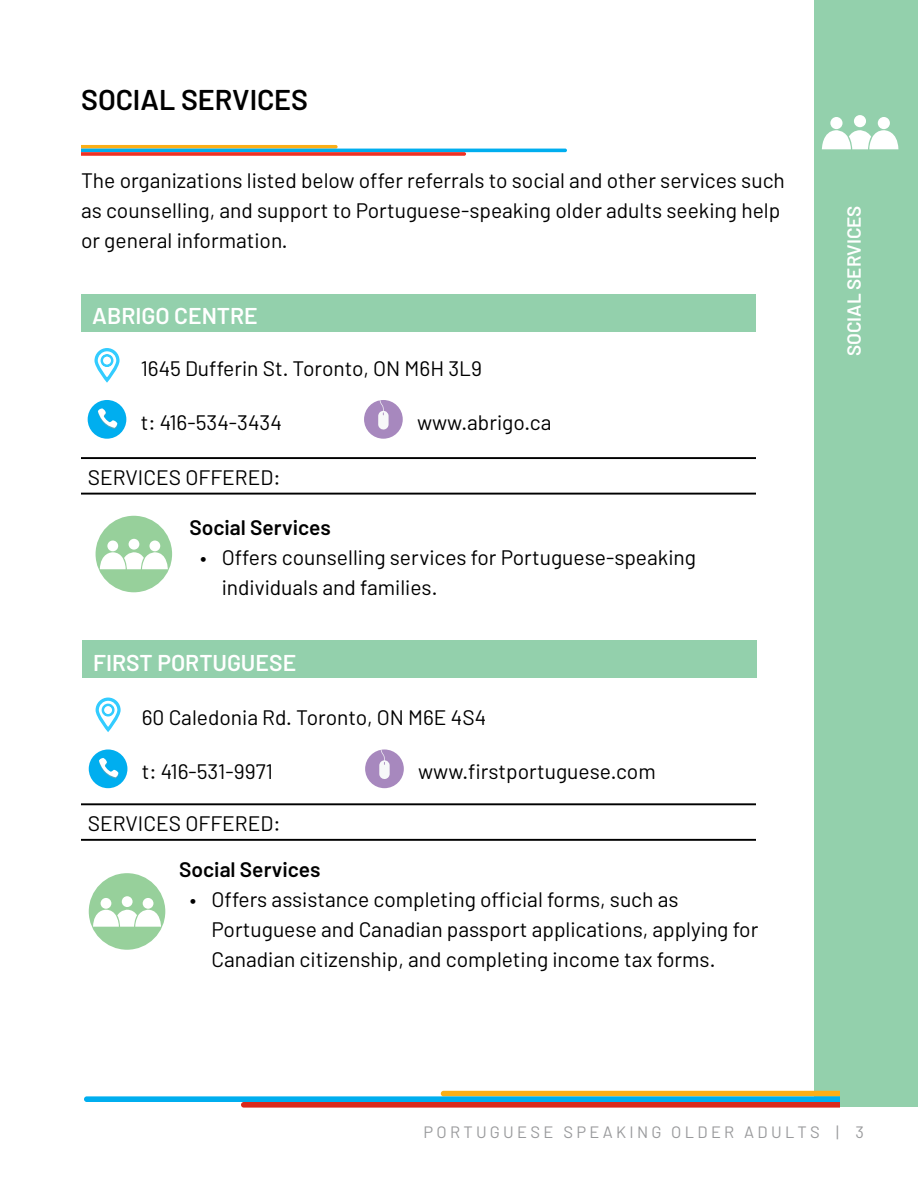
<style>
.page{position:relative;width:918px;height:1188px;background:#fff}
.page>*{position:absolute;margin:0;border:0;box-sizing:border-box;transform-origin:0 0}
.t1{font:600 28.65px "Barlow";letter-spacing:-.005em;color:#000}
.t2{font:600 22.95px "Barlow";color:#fff}
.t3{font:21px/30px "Barlow";color:#000}
.t4{font:600 21px "Barlow";color:#000}
.t5{font:600 19.05px "Barlow";color:#fff}
.t6{font:16.5px "Barlow";letter-spacing:.2em;color:#999a9c}
</style>
<div class="page">
<div style="left:815px;top:0;width:103px;height:1107px;background:#93d0ac"></div>
<div style="left:878px;top:117px;width:12px;height:12px;background:#fff;border-radius:50%"></div>
<div style="left:854px;top:115px;width:12px;height:12px;background:#fff;border-radius:50%"></div>
<div style="left:830px;top:117px;width:13px;height:12px;background:#fff;border-radius:50%"></div>
<svg style="left:822px;top:130px;width:76px;height:19px"></svg>
<svg style="left:84px;top:1091px;width:756px;height:17px"></svg>
<hr style="left:81px;top:803px;width:675px;height:2px;background:#000">
<hr style="left:81px;top:839px;width:675px;height:2px;background:#000">
<hr style="left:81px;top:457px;width:675px;height:2px;background:#000">
<hr style="left:81px;top:493px;width:675px;height:2px;background:#000">
<svg style="left:81px;top:145px;width:486px;height:11px"></svg>
<div style="left:81px;top:294px;width:675px;height:38px;background:#93d0ac"></div>
<svg style="left:94px;top:348px;width:26px;height:35px"></svg>
<div style="left:88px;top:400px;width:38px;height:39px;background:#00aeef;border-radius:50%"></div>
<svg style="left:98px;top:408px;width:19px;height:21px"></svg>
<div style="left:364px;top:400px;width:39px;height:39px;background:#a788be;border-radius:50%"></div>
<svg style="left:378px;top:400px;width:11px;height:30px"></svg>
<div style="left:96px;top:516px;width:76px;height:76px;background:#97d09b;border-radius:50%"></div>
<div style="left:107px;top:541px;width:11px;height:10px;background:#fff;border-radius:50%"></div>
<div style="left:129px;top:539px;width:10px;height:11px;background:#fff;border-radius:50%"></div>
<div style="left:149px;top:541px;width:11px;height:10px;background:#fff;border-radius:50%"></div>
<svg style="left:100px;top:552px;width:68px;height:17px"></svg>
<div style="left:82px;top:640px;width:675px;height:38px;background:#93d0ac"></div>
<svg style="left:95px;top:697px;width:26px;height:35px"></svg>
<div style="left:89px;top:749px;width:38px;height:39px;background:#00aeef;border-radius:50%"></div>
<svg style="left:99px;top:758px;width:19px;height:21px"></svg>
<div style="left:365px;top:749px;width:39px;height:39px;background:#a788be;border-radius:50%"></div>
<svg style="left:379px;top:749px;width:11px;height:30px"></svg>
<div style="left:89px;top:873px;width:76px;height:77px;background:#97d09b;border-radius:50%"></div>
<div style="left:101px;top:898px;width:10px;height:11px;background:#fff;border-radius:50%"></div>
<div style="left:122px;top:896px;width:11px;height:11px;background:#fff;border-radius:50%"></div>
<div style="left:143px;top:898px;width:10px;height:11px;background:#fff;border-radius:50%"></div>
<svg style="left:93px;top:910px;width:68px;height:17px"></svg>
<h2 class="t1" style="left:81px;top:82px;width:229px">SOCIAL SERVICES</h2>
<p class="t3" style="left:81px;top:164px;width:705px">The organizations listed below offer referrals to social and other services such as counselling, and support to Portuguese-speaking older adults seeking help or general information.</p>
<p class="t2" style="left:92px;top:302px;width:167px">ABRIGO CENTRE</p>
<p class="t3" style="left:141px;top:353px;width:343px">1645 Dufferin St. Toronto, ON M6H 3L9</p>
<p class="t3" style="left:141px;top:407px;width:143px">t: 416-534-3434</p>
<p class="t3" style="left:417px;top:407px;width:136px">www.abrigo.ca</p>
<p class="t3" style="left:88px;top:462px;width:194px">SERVICES OFFERED:</p>
<h3 class="t4" style="left:189px;top:514px;width:143px">Social Services</h3>
<p class="t3" style="left:222px;top:542px;width:476px;text-indent:-22px">• Offers counselling services for Portuguese-speaking individuals and families.</p>
<p class="t2" style="left:93px;top:648px;width:204px">FIRST PORTUGUESE</p>
<p class="t3" style="left:142px;top:702px;width:346px">60 Caledonia Rd. Toronto, ON M6E 4S4</p>
<p class="t3" style="left:142px;top:756px;width:133px">t: 416-531-9971</p>
<p class="t3" style="left:418px;top:756px;width:239px">www.frstportuguese.com</p>
<p class="t3" style="left:88px;top:808px;width:194px">SERVICES OFFERED:</p>
<h3 class="t4" style="left:179px;top:856px;width:143px">Social Services</h3>
<p class="t3" style="left:211px;top:884px;width:548px;text-indent:-22px">• Offers assistance completing ofcial forms, such as<br>Portuguese and Canadian passport applications, applying for<br>Canadian citizenship, and completing income tax forms.</p>
<p class="t5" style="left:842px;top:356px;width:152px;rotate:-90deg">SOCIAL SERVICES</p>
<p class="t6" style="left:424px;top:1122px;width:442px">PORTUGUESE SPEAKING OLDER ADULTS | 3</p>
</div>
